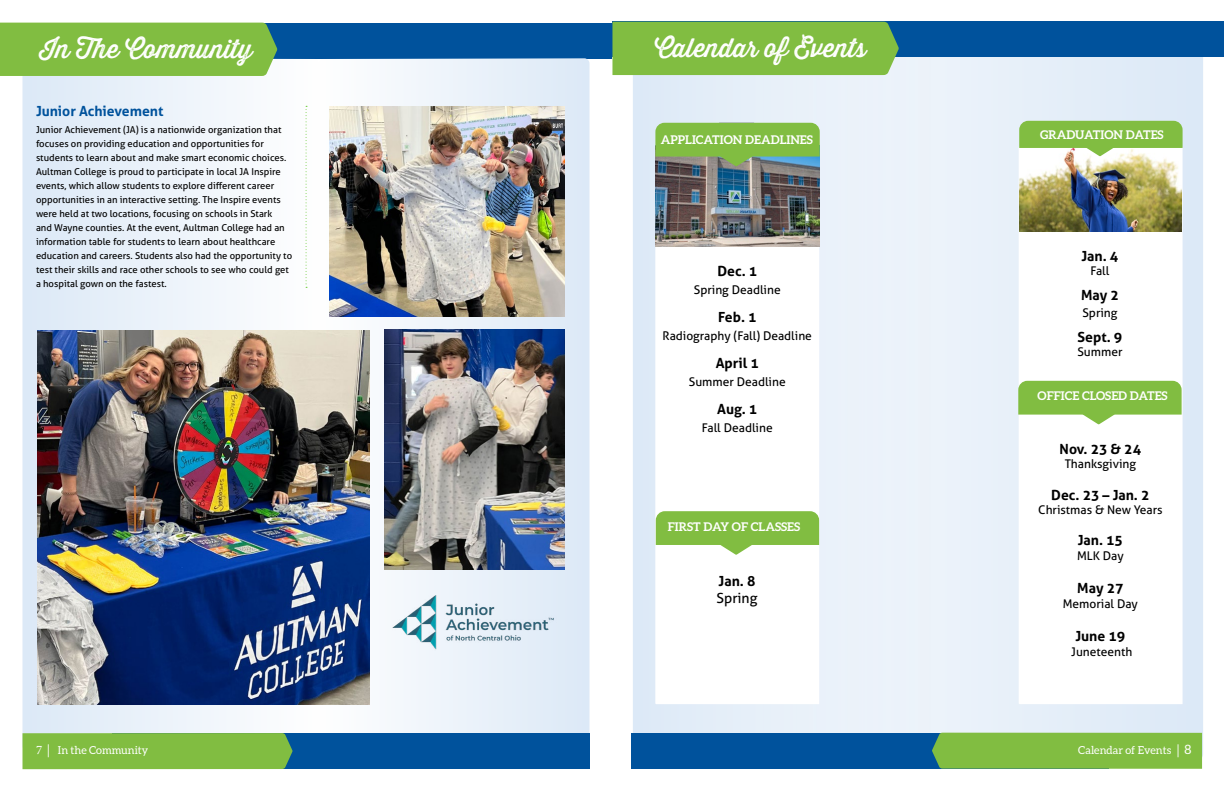
<style>
.page{position:relative;width:1224px;height:792px;background:#fff}
.page>*{position:absolute;margin:0;border:0;box-sizing:border-box;transform-origin:0 0}
.t1{font:25.9px "Thirsty Rough Reg One";color:#fff}
.t2{font:700 14px "Aller";color:#000}
.t3{font:700 14px "Aller";color:#00529c}
.t4{font:14px/16.8px "Aller";color:#000}
.t5{font:12px "Aller";color:#000}
.t6{font:700 12px "Aleo";color:#fff}
.t7{font:11px "Aleo";color:#fff}
.t8{font:9.5px/14px "Aller";color:#000}
.s1{font-weight:700}
.s2{font-family:"Minion Pro";font-size:12.9px}
.s3{font-size:12.9px}
</style>
<div class="page">
<div style="left:638px;top:22px;width:565px;height:737px;background:#e8f1f9;border-radius:5px"></div>
<div style="left:633px;top:22px;width:298px;height:743px;background:linear-gradient(to right,#deeaf6,#eff4fa);border-radius:5px"></div>
<div style="left:0;top:23px;width:612px;height:35px;background:#00529c"></div>
<div style="left:319px;top:58px;width:271px;height:693px;background:linear-gradient(to right,#f9f9fa,#dce9f6);border-radius:5px"></div>
<div style="left:22px;top:58px;width:297px;height:693px;background:linear-gradient(to right,#dae7f5,#fcfcfd);border-radius:5px"></div>
<svg style="left:306px;top:106px;width:1px;height:182px"></svg>
<div style="left:1019px;top:231px;width:163px;height:473px;background:#fff"></div>
<div style="left:612px;top:22px;width:612px;height:35px;background:#00529c"></div>
<div style="left:612px;top:22px;width:287px;height:53px;background:#81bd41"></div>
<div style="left:0;top:23px;width:277px;height:53px;background:#81bd41"></div>
<img style="left:37px;top:331px;width:333px;height:373px">
<div style="left:655px;top:166px;width:164px;height:538px;background:#fff"></div>
<svg style="left:656px;top:511px;width:163px;height:44px;background:#9ccb69"></svg>
<img style="left:656px;top:166px;width:164px;height:81px">
<img style="left:384px;top:330px;width:180px;height:240px">
<img style="left:329px;top:107px;width:236px;height:209px">
<img style="left:389px;top:591px;width:171px;height:62px">
<svg style="left:655px;top:123px;width:165px;height:43px;background:#7fb253"></svg>
<svg style="left:1018px;top:381px;width:164px;height:43px;background:#9aca67"></svg>
<img style="left:1019px;top:156px;width:163px;height:75px">
<svg style="left:1019px;top:121px;width:164px;height:35px;background:#9bca69"></svg>
<div style="left:112px;top:733px;width:478px;height:36px;background:#00529c"></div>
<div style="left:22px;top:733px;width:271px;height:36px;background:#81bd41"></div>
<div style="left:632px;top:733px;width:477px;height:35px;background:#00529c"></div>
<div style="left:932px;top:733px;width:270px;height:36px;background:#81bd41"></div>
<p class="t1" style="left:40px;top:29px;width:213px">In The Community</p>
<p class="t1" style="left:655px;top:29px;width:213px">Calendar of Events</p>
<h3 class="t3" style="left:36px;top:103px;width:129px">Junior Achievement</h3>
<p class="t8" style="left:36px;top:123px;width:247px">Junior Achievement (JA) is a nationwide organization that</p>
<p class="t8" style="left:36px;top:137px;width:229px">focuses on providing education and opportunities for</p>
<p class="t8" style="left:36px;top:151px;width:252px">students to learn about and make smart economic choices.<br>Aultman College is proud to participate in local JA Inspire</p>
<p class="t8" style="left:36px;top:179px;width:240px">events, which allow students to explore different career</p>
<p class="t8" style="left:36px;top:193px;width:246px">opportunities in an interactive setting. The Inspire events</p>
<p class="t8" style="left:36px;top:207px;width:250px">were held at two locations, focusing on schools in Stark and Wayne counties. At the event, Aultman College had an information table for students to learn about healthcare</p>
<p class="t8" style="left:36px;top:249px;width:258px">education and careers. Students also had the opportunity to test their skills and race other schools to see who could get</p>
<p class="t8" style="left:36px;top:277px;width:132px">a hospital gown on the fastest.</p>
<p class="t6" style="left:661px;top:133px;width:154px">APPLICATION DEADLINES</p>
<p class="t2" style="left:717px;top:263px;width:41px">Dec. 1</p>
<p class="t5" style="left:694px;top:283px;width:88px">Spring Deadline</p>
<p class="t2" style="left:718px;top:309px;width:40px">Feb. 1</p>
<p class="t5" style="left:663px;top:329px;width:151px">Radiography (Fall) Deadline</p>
<p class="t2" style="left:716px;top:355px;width:45px">April 1</p>
<p class="t5" style="left:689px;top:375px;width:98px">Summer Deadline</p>
<p class="t2" style="left:717px;top:401px;width:42px">Aug. 1</p>
<p class="t5" style="left:702px;top:421px;width:72px">Fall Deadline</p>
<p class="t6" style="left:668px;top:520px;width:134px">FIRST DAY OF CLASSES</p>
<p class="t4" style="left:717px;top:573px;width:42px"><span class="s1">Jan. 8<br></span>Spring</p>
<p class="t6" style="left:1040px;top:128px;width:125px">GRADUATION DATES</p>
<p class="t2" style="left:1082px;top:247px;width:38px">Jan. 4</p>
<p class="t5" style="left:1090px;top:264px;width:21px">Fall</p>
<p class="t2" style="left:1081px;top:287px;width:39px">May 2</p>
<p class="t5" style="left:1082px;top:305px;width:37px">Spring</p>
<p class="t2" style="left:1078px;top:328px;width:46px">Sept. 9</p>
<p class="t5" style="left:1077px;top:345px;width:47px">Summer</p>
<p class="t6" style="left:1038px;top:389px;width:132px">OFFICE CLOSED DATES</p>
<h3 class="t2" style="left:1060px;top:440px;width:83px">Nov. 23 &amp; 24</h3>
<p class="t5" style="left:1065px;top:457px;width:73px">Thanksgiving</p>
<h3 class="t2" style="left:1051px;top:486px;width:100px">Dec. 23 – Jan. 2</h3>
<p class="t5" style="left:1038px;top:502px;width:126px">Christmas &amp; New Years</p>
<h3 class="t2" style="left:1078px;top:532px;width:47px">Jan. 15</h3>
<p class="t5" style="left:1077px;top:548px;width:48px">MLK Day</p>
<h3 class="t2" style="left:1077px;top:580px;width:48px">May 27</h3>
<p class="t5" style="left:1063px;top:596px;width:77px">Memorial Day</p>
<h3 class="t2" style="left:1076px;top:628px;width:51px">June 19</h3>
<p class="t5" style="left:1071px;top:644px;width:63px">Juneteenth</p>
<p class="t7" style="left:36px;top:744px;width:114px"><span class="s2">7 |</span> In the Community</p>
<p class="t7" style="left:1078px;top:744px;width:115px">Calendar of Events <span class="s2">|</span> <span class="s3">8</span></p>
</div>
